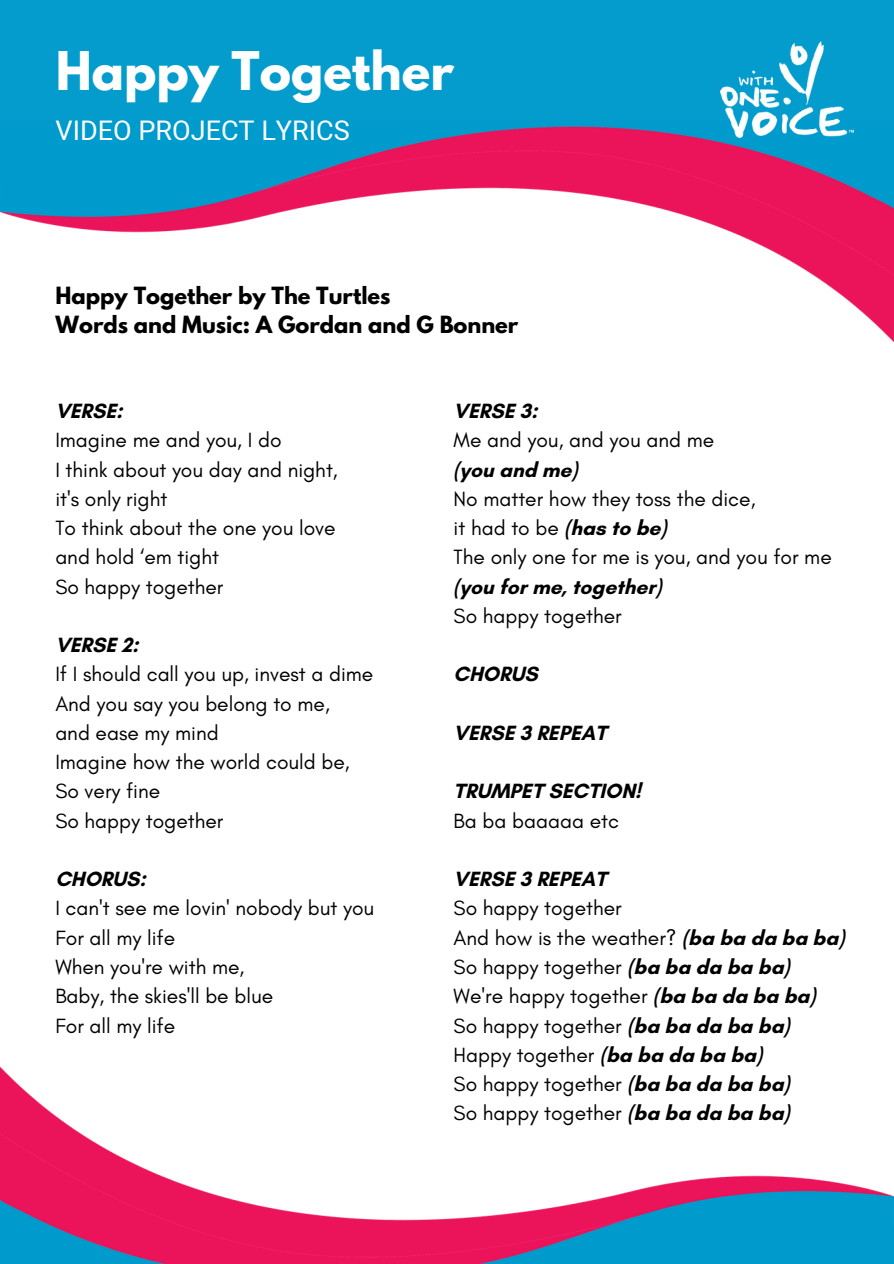
<style>
.page{position:relative;width:894px;height:1264px;background:#fff}
.page>*{position:absolute;margin:0;border:0;box-sizing:border-box;transform-origin:0 0}
.t1{font:700 47.25px "League Spartan";color:#fff}
.t2{font:27px "Heebo";color:#fff}
.t3{font:21px "Glacial Indifference";color:#000}
.t4{font:700 21px "Glacial Indifference";color:#000}
.t5{font:700 21px/29.2px "League Spartan";color:#000}
.s1{font-weight:700}
</style>
<div class="page">
<img style="left:0;top:120px;width:893px;height:222px">
<div style="left:0;top:0;width:893px;height:120px;background:#039ccd"></div>
<img style="left:720px;top:42px;width:133px;height:95px">
<img style="left:0;top:1066px;width:893px;height:197px">
<p class="t1" style="left:56px;top:47px;width:399px">Happy Together</p>
<h2 class="t2" style="left:56px;top:111px;width:295px">VIDEO PROJECT LYRICS</h2>
<p class="t5" style="left:56px;top:283px;width:464px">Happy Together by The Turtles<br>Words and Music: A Gordan and G Bonner</p>
<h4 class="t4" style="left:55px;top:398px;width:69px">VERSE:</h4>
<p class="t3" style="left:55px;top:427px;width:228px">Imagine me and you, I do</p>
<p class="t3" style="left:55px;top:456px;width:284px">I think about you day and night,</p>
<p class="t3" style="left:55px;top:486px;width:113px">it's only right</p>
<p class="t3" style="left:55px;top:515px;width:282px">To think about the one you love</p>
<p class="t3" style="left:55px;top:544px;width:165px">and hold ‘em tight</p>
<p class="t3" style="left:55px;top:573px;width:169px">So happy together</p>
<p class="t4" style="left:55px;top:632px;width:85px">VERSE 2:</p>
<p class="t3" style="left:55px;top:661px;width:319px">If I should call you up, invest a dime</p>
<p class="t3" style="left:55px;top:690px;width:276px">And you say you belong to me,</p>
<p class="t3" style="left:55px;top:720px;width:165px">and ease my mind</p>
<p class="t3" style="left:55px;top:749px;width:296px">Imagine how the world could be,</p>
<p class="t3" style="left:55px;top:778px;width:106px">So very fine</p>
<p class="t3" style="left:55px;top:807px;width:169px">So happy together</p>
<p class="t4" style="left:55px;top:866px;width:92px">CHORUS:</p>
<p class="t3" style="left:55px;top:895px;width:320px">I can't see me lovin' nobody but you</p>
<p class="t3" style="left:55px;top:924px;width:121px">For all my life</p>
<p class="t3" style="left:55px;top:954px;width:190px">When you're with me,</p>
<p class="t3" style="left:55px;top:983px;width:219px">Baby, the skies'll be blue</p>
<p class="t3" style="left:55px;top:1012px;width:121px">For all my life</p>
<p class="t4" style="left:453px;top:398px;width:85px">VERSE 3:</p>
<p class="t3" style="left:453px;top:427px;width:262px">Me and you, and you and me</p>
<p class="t4" style="left:453px;top:456px;width:125px">(you and me)</p>
<p class="t3" style="left:453px;top:486px;width:303px">No matter how they toss the dice,</p>
<p class="t3" style="left:453px;top:515px;width:214px">it had to be <span class="s1">(has to be)</span></p>
<p class="t3" style="left:453px;top:544px;width:379px">The only one for me is you, and you for me</p>
<p class="t4" style="left:453px;top:573px;width:209px">(you for me, together)</p>
<p class="t3" style="left:453px;top:603px;width:169px">So happy together</p>
<p class="t4" style="left:453px;top:661px;width:85px">CHORUS</p>
<h3 class="t4" style="left:453px;top:720px;width:155px">VERSE 3 REPEAT</h3>
<h3 class="t4" style="left:453px;top:778px;width:189px">TRUMPET SECTION!</h3>
<p class="t3" style="left:453px;top:807px;width:167px">Ba ba baaaaa etc</p>
<p class="t4" style="left:453px;top:866px;width:155px">VERSE 3 REPEAT</p>
<p class="t3" style="left:453px;top:895px;width:169px">So happy together</p>
<p class="t3" style="left:453px;top:924px;width:392px">And how is the weather? <span class="s1">(ba ba da ba ba)</span></p>
<p class="t3" style="left:453px;top:954px;width:337px">So happy together <span class="s1">(ba ba da ba ba)</span></p>
<p class="t3" style="left:453px;top:983px;width:363px">We're happy together <span class="s1">(ba ba da ba ba)</span></p>
<p class="t3" style="left:453px;top:1012px;width:337px">So happy together <span class="s1">(ba ba da ba ba)</span></p>
<p class="t3" style="left:453px;top:1041px;width:310px">Happy together <span class="s1">(ba ba da ba ba)</span></p>
<p class="t3" style="left:453px;top:1071px;width:337px">So happy together <span class="s1">(ba ba da ba ba)</span></p>
<p class="t3" style="left:453px;top:1100px;width:337px">So happy together <span class="s1">(ba ba da ba ba)</span></p>
</div>
